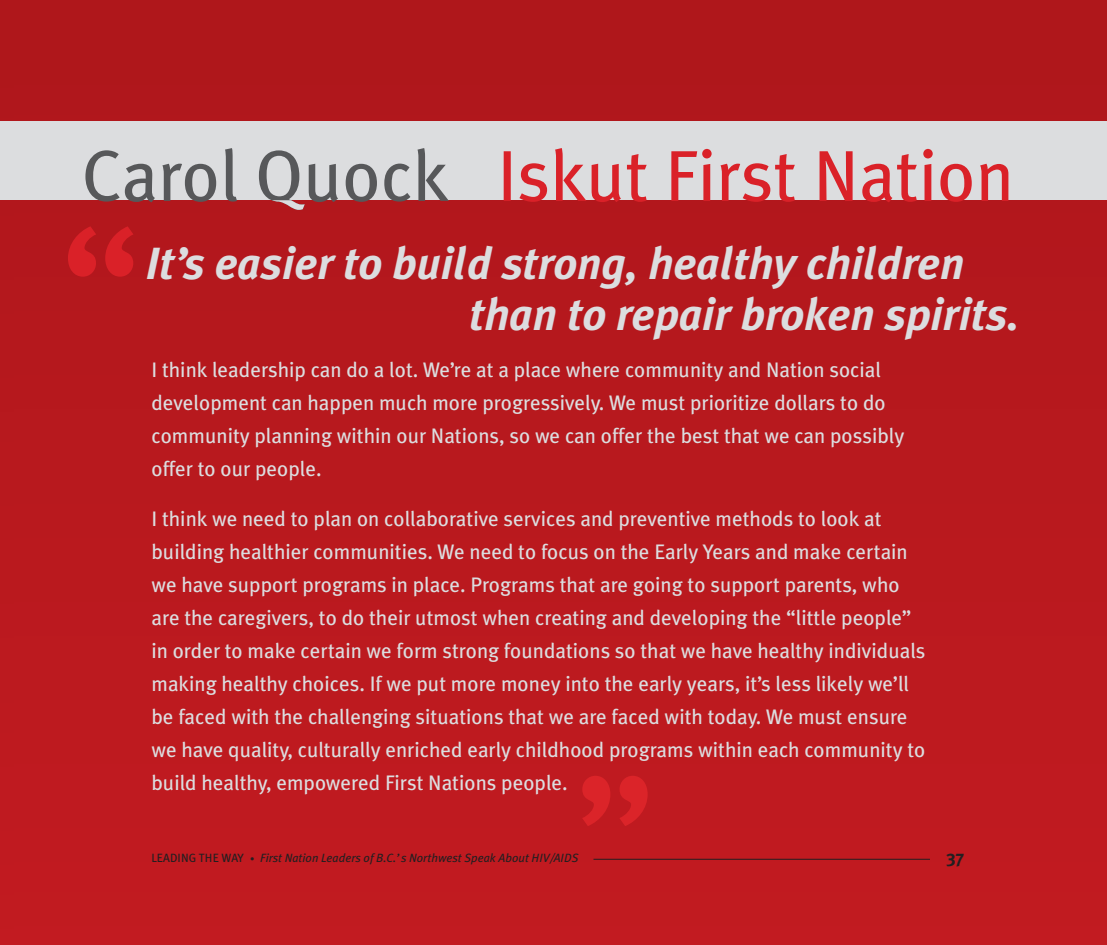
<style>
.page{position:relative;width:1107px;height:945px;background:#fff}
.page>*{position:absolute;margin:0;border:0;box-sizing:border-box;transform-origin:0 0}
.t1{font:180px "Meta Plus";color:#da2128}
.t2{font:180px "Meta Plus";color:#db2429}
.t3{font:italic 700 45px/51px "Meta Plus";color:#dcdddf}
.t4{font:21px/33px "Meta Plus";color:#dcdddf}
.t5{font:700 18px "Meta Plus";color:#231f20}
.t6{font:italic 12px "Meta Plus";color:#231f20}
.s1{font-style:normal}
.s2{font-style:normal;font-size:9px}
</style>
<div class="page">
<div style="left:14px;top:0;width:1093px;height:945px;background:#b9191e"></div>
<hr style="left:593px;top:859px;width:337px;height:1px;background:#231f20">
<div style="left:0;top:0;width:14px;height:945px;background:#b9191e"></div>
<div style="left:0;top:122px;width:1107px;height:78px;background:#dcdddf"></div>
<svg style="left:504px;top:148px;width:504px;height:54px"></svg>
<svg style="left:85px;top:148px;width:364px;height:62px"></svg>
<h1 class="t1" style="left:59px;top:188px;width:85px">“</h1>
<h2 class="t3" style="left:469px;top:238px;width:551px;text-indent:-324px">It’s easier to build strong, healthy children than to repair broken spirits.</h2>
<p class="t4" style="left:152px;top:353px;width:754px">I think leadership can do a lot. We’re at a place where community and Nation social development can happen much more progressively. We must prioritize dollars to do community planning within our Nations, so we can offer the best that we can possibly offer to our people.</p>
<p class="t4" style="left:152px;top:502px;width:776px">I think we need to plan on collaborative services and preventive methods to look at building healthier communities. We need to focus on the Early Years and make certain we have support programs in place. Programs that are going to support parents, who are the caregivers, to do their utmost when creating and developing the “little people” in order to make certain we form strong foundations so that we have healthy individuals making healthy choices. If we put more money into the early years, it’s less likely we’ll be faced with the challenging situations that we are faced with today. We must ensure we have quality, culturally enriched early childhood programs within each community to build healthy, empowered First Nations people.</p>
<h1 class="t2" style="left:574px;top:736px;width:85px">”</h1>
<p class="t6" style="left:152px;top:851px;width:428px"><span class="s1">LEADin g THE WAY</span> <span class="s2">•</span> First Nation Leaders of B.C.’s Northwest Speak About HIV/AIDS</p>
<p class="t5" style="left:947px;top:847px;width:19px">37</p>
</div>
